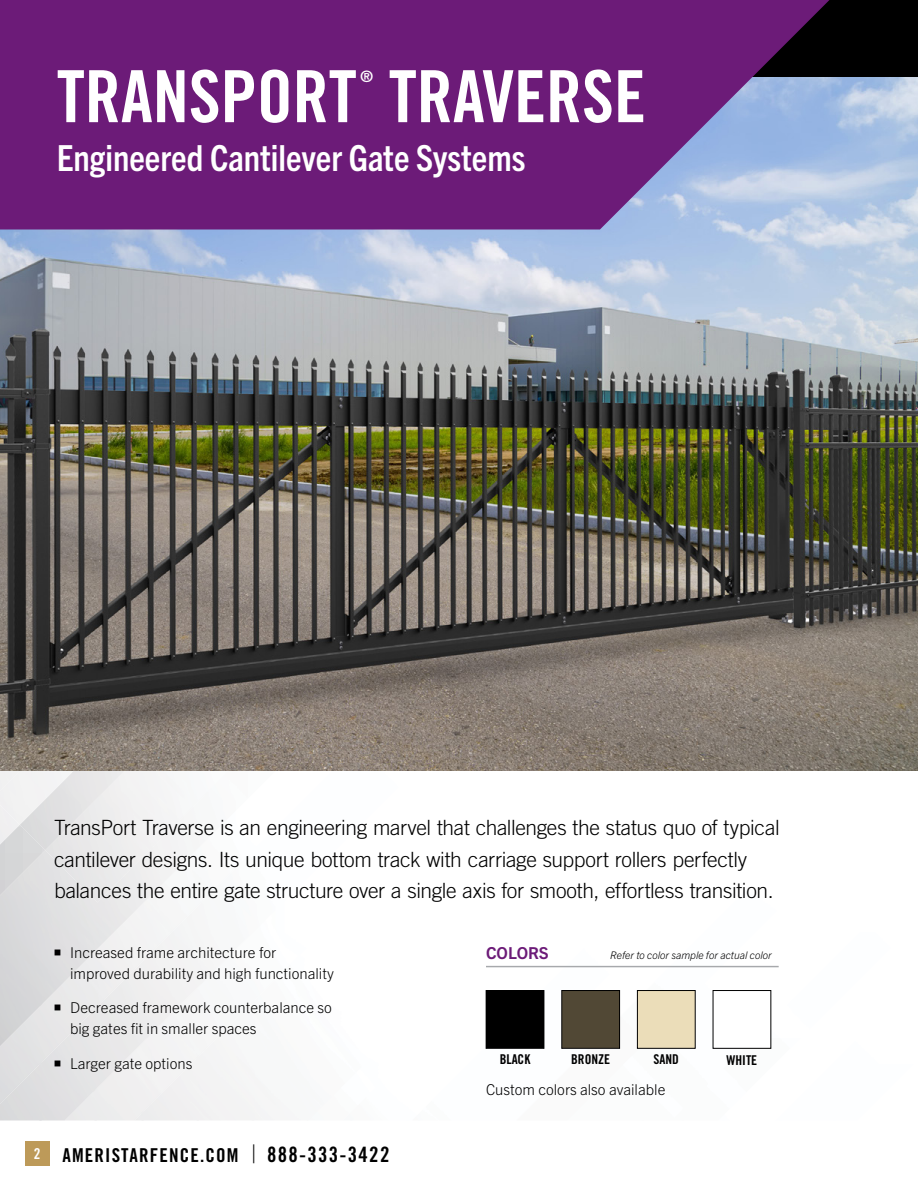
<style>
.page{position:relative;width:918px;height:1188px;background:#fff}
.page>*{position:absolute;margin:0;border:0;box-sizing:border-box;transform-origin:0 0}
.Section_H1{font:72px "Trade Gothic LT Std Bd Cn 20";color:#fff}
.t1{font:700 condensed 36px "Trade Gothic Next LT Pro";color:#fff}
.Accent_Text{font:300 21px/31.5px "Trade Gothic LT Std";letter-spacing:-.015em;color:#000}
.t2{font:19.05px "Trade Gothic LT Std Bd Cn 20";letter-spacing:.06em;color:#000}
.Underline_Header{font:700 16.5px "Trade Gothic Next LT Pro";color:#6c1b78}
.Section_H1-2{font:15.75px "Trade Gothic LT Std Bd Cn 20";color:#fff}
.Body_Text{font:300 15px/21px "Trade Gothic Next LT Pro";color:#000}
.Callouts{font:13.5px "Trade Gothic LT Std Bd Cn 20";color:#000}
.Disclaimers{font:italic 300 10.5px "Trade Gothic Next LT Pro";color:#000}
.s1{font-size:15px;color:#fff}
.s2{font-family:"Trade Gothic LT Std";font-weight:300;font-size:25.5px}
.s3{font-size:21.15px}
</style>
<div class="page">
<img style="left:318px;top:770px;width:49px;height:1px">
<img style="left:267px;top:770px;width:51px;height:1px">
<div style="left:153px;top:845px;width:50px;height:108px;background:#f5f6f6"></div>
<img style="left:0;top:1004px;width:42px;height:108px">
<img style="left:424px;top:770px;width:33px;height:1px">
<img style="left:367px;top:770px;width:57px;height:1px">
<div style="left:149px;top:980px;width:57px;height:76px;background:#f3f3f3"></div>
<div style="left:95px;top:1034px;width:56px;height:86px;background:#ededed"></div>
<img style="left:457px;top:770px;width:16px;height:1px">
<img style="left:191px;top:1024px;width:6px;height:32px">
<img style="left:138px;top:1062px;width:4px;height:49px">
<img style="left:199px;top:999px;width:32px;height:2px">
<img style="left:586px;top:770px;width:55px;height:1px">
<img style="left:530px;top:770px;width:56px;height:1px">
<img style="left:473px;top:770px;width:57px;height:1px">
<div style="left:197px;top:1001px;width:57px;height:119px;background:#f5f5f5"></div>
<div style="left:142px;top:1056px;width:57px;height:64px;background:#f1f1f2"></div>
<svg style="left:134px;top:1111px;width:10px;height:9px"></svg>
<img style="left:32px;top:1112px;width:57px;height:8px">
<img style="left:231px;top:967px;width:35px;height:57px">
<img style="left:40px;top:825px;width:5px;height:25px">
<img style="left:212px;top:770px;width:55px;height:1px">
<div style="left:156px;top:770px;width:56px;height:75px;background:#f6f6f7"></div>
<div style="left:101px;top:770px;width:55px;height:131px;background:#efeeee"></div>
<div style="left:45px;top:797px;width:56px;height:105px;background:#e5e5e6"></div>
<img style="left:0;top:825px;width:40px;height:33px">
<img style="left:50px;top:770px;width:56px;height:27px">
<img style="left:0;top:770px;width:50px;height:55px">
<img style="left:753px;top:1042px;width:19px;height:7px">
<img style="left:697px;top:965px;width:56px;height:84px">
<img style="left:644px;top:990px;width:54px;height:59px">
<img style="left:741px;top:770px;width:56px;height:1px">
<img style="left:519px;top:965px;width:55px;height:28px">
<img style="left:485px;top:965px;width:34px;height:84px">
<img style="left:241px;top:1112px;width:32px;height:8px">
<img style="left:644px;top:770px;width:92px;height:1px">
<img style="left:485px;top:965px;width:31px;height:40px">
<img style="left:856px;top:770px;width:54px;height:1px">
<img style="left:801px;top:770px;width:55px;height:1px">
<img style="left:643px;top:965px;width:54px;height:31px">
<img style="left:588px;top:965px;width:55px;height:84px">
<img style="left:535px;top:993px;width:55px;height:56px">
<div style="left:25px;top:1142px;width:25px;height:24px;background:#bd9a59"></div>
<img style="left:0;top:77px;width:918px;height:693px">
<div style="left:473px;top:0;width:445px;height:77px;background:#000"></div>
<svg style="left:0;top:0;width:843px;height:230px;background:#713083"></svg>
<hr style="left:486px;top:966px;width:293px;height:1px;background:#a7a9ac">
<div style="left:486px;top:991px;width:58px;height:57px;background:#000"></div>
<div style="left:486px;top:990px;width:58px;height:58px;border:1px solid #000"></div>
<div style="left:562px;top:991px;width:58px;height:57px;background:#514835"></div>
<div style="left:562px;top:990px;width:58px;height:58px;border:1px solid #000"></div>
<div style="left:637px;top:991px;width:58px;height:57px;background:#ebddb9"></div>
<div style="left:637px;top:990px;width:58px;height:58px;border:1px solid #000"></div>
<div style="left:713px;top:991px;width:58px;height:57px;background:#fff"></div>
<hr style="left:917px;top:781px;width:1px;height:41px;background:#6c1b78">
<svg style="left:55px;top:950px;width:5px;height:5px"></svg>
<svg style="left:55px;top:1005px;width:5px;height:6px"></svg>
<svg style="left:55px;top:1061px;width:5px;height:5px"></svg>
<p class="Section_H1" style="left:57px;top:53px;width:591px">TRANSPORT TRAVERSE</p>
<p class="Section_H1-2" style="left:360px;top:67px;width:14px">®</p>
<p class="t1" style="left:57px;top:133px;width:470px">Engineered Cantilever Gate Systems</p>
<p class="Accent_Text" style="left:54px;top:812px;width:727px">TransPort Traverse is an engineering marvel that challenges the status quo of typical cantilever designs. Its unique bottom track with carriage support rollers perfectly balances the entire gate structure over a single axis for smooth, effortless transition.</p>
<p class="Body_Text" style="left:70px;top:941px;width:265px">Increased frame architecture for improved durability and high functionality</p>
<p class="Body_Text" style="left:70px;top:996px;width:263px">Decreased framework counterbalance so big gates fit in smaller spaces</p>
<p class="Body_Text" style="left:70px;top:1052px;width:124px">Larger gate options</p>
<p class="t2" style="left:34px;top:1143px;width:357px"><span class="s1">2</span> AMERISTARFENCE.COM <span class="s2">|</span> <span class="s3">888-333-3422</span></p>
<p class="Underline_Header" style="left:486px;top:942px;width:64px">COLORS</p>
<p class="Disclaimers" style="left:610px;top:948px;width:163px">Refer to color sample for actual color</p>
<p class="Callouts" style="left:500px;top:1051px;width:32px">BLACK</p>
<p class="Callouts" style="left:571px;top:1051px;width:40px">BRONZE</p>
<p class="Callouts" style="left:654px;top:1051px;width:27px">SAND</p>
<p class="Callouts" style="left:727px;top:1052px;width:32px">WHITE</p>
<p class="Body_Text" style="left:486px;top:1078px;width:181px">Custom colors also available</p>
</div>
